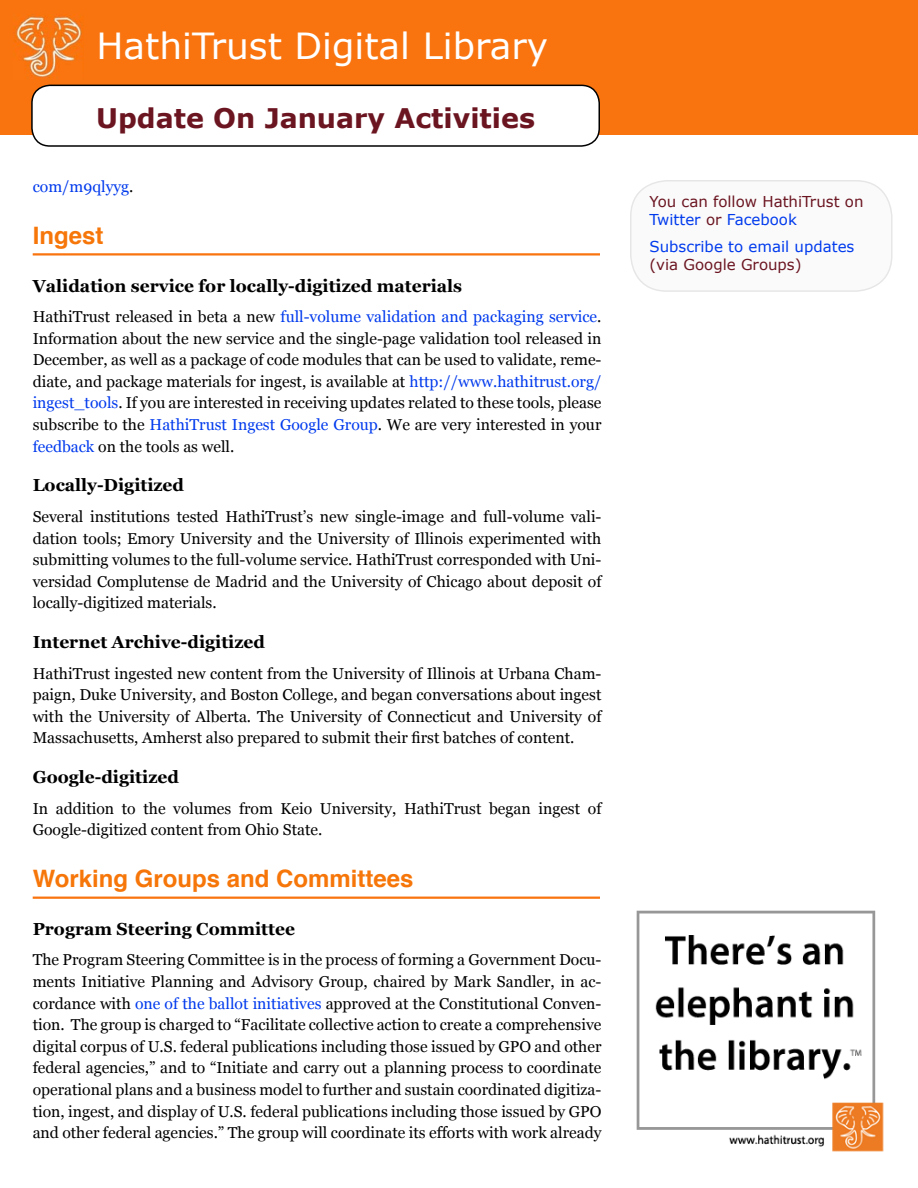
<style>
.page{position:relative;width:918px;height:1188px;background:#fff}
.page>*{position:absolute;margin:0;border:0;box-sizing:border-box;transform-origin:0 0}
.t1{font:36px "Verdana";color:#fff}
.t2{font:700 27px "Verdana";color:#6b1521}
.t3{font:700 24px "Helvetica";color:#f67609}
.t4{font:700 17.4px "Georgia";color:#000}
.t5{font:15.75px/21.6px "Georgia";color:#000;text-align:justify}
.t6{font:15.75px "Georgia";color:#003aed}
.t7{font:15px/18px "Verdana";color:#6b1521}
.t8{font:15px "Verdana";color:#003aed}
.s1{color:#000}
.s2{color:#003aed}
</style>
<div class="page">
<hr style="left:33px;top:253px;width:567px;height:3px;background:#f9740f">
<hr style="left:33px;top:897px;width:567px;height:2px;background:#f9740f">
<img style="left:636px;top:910px;width:248px;height:242px">
<div style="left:0;top:0;width:918px;height:135px;background:#f9740f"></div>
<div style="left:32px;top:85px;width:567px;height:61px;background:#fff;border-radius:18px"></div>
<div style="left:31px;top:85px;width:569px;height:62px;border:2px solid #000;border-radius:18px"></div>
<img style="left:13px;top:14px;width:70px;height:64px">
<div style="left:631px;top:181px;width:261px;height:110px;background:#fafafa;border-radius:36px"></div>
<div style="left:630px;top:180px;width:263px;height:112px;border:2px solid #000;border-radius:36px"></div>
<h1 class="t1" style="left:97px;top:21px;width:453px">HathiTrust Digital Library</h1>
<h2 class="t2" style="left:96px;top:99px;width:440px">Update On January Activities</h2>
<p class="t6" style="left:33px;top:175px;width:102px">com/m9qlyyg<span class="s1">.</span></p>
<h3 class="t3" style="left:33px;top:216px;width:72px">Ingest</h3>
<p class="t4" style="left:33px;top:272px;width:431px">Validation service for locally-digitized materials</p>
<p class="t5" style="left:33px;top:305px;width:570px">HathiTrust released in beta a new <span class="s2">full-volume validation and packaging service</span>.<br>Information about the new service and the single-page validation tool released in December, as well as a package of code modules that can be used to validate, reme&shy;diate, and package materials for ingest, is available at <span class="s2">http://www.hathitrust.org/ ingest_tools</span>. If you are interested in receiving updates related to these tools, please subscribe to the <span class="s2">HathiTrust Ingest Google Group</span>. We are very interested in your <span class="s2">feedback</span> on the tools as well.</p>
<p class="t4" style="left:33px;top:472px;width:153px">Locally-Digitized</p>
<p class="t5" style="left:33px;top:505px;width:570px">Several institutions tested HathiTrust’s new single-image and full-volume vali&shy;dation tools; Emory University and the University of Illinois experimented with submitting volumes to the full-volume service. HathiTrust corresponded with Uni&shy;versidad Complutense de Madrid and the University of Chicago about deposit of locally-digitized materials.</p>
<p class="t4" style="left:33px;top:629px;width:234px">Internet Archive-digitized</p>
<p class="t5" style="left:33px;top:662px;width:570px">HathiTrust ingested new content from the University of Illinois at Urbana Cham&shy;paign, Duke University, and Boston College, and began conversations about ingest with the University of Alberta. The University of Connecticut and University of Massachusetts, Amherst also prepared to submit their first batches of content.</p>
<p class="t4" style="left:33px;top:764px;width:148px">Google-digitized</p>
<p class="t5" style="left:33px;top:797px;width:570px">In addition to the volumes from Keio University, HathiTrust began ingest of<br>Google-digitized content from Ohio State.</p>
<h3 class="t3" style="left:33px;top:859px;width:382px">Working Groups and Committees</h3>
<p class="t4" style="left:33px;top:916px;width:264px">Program Steering Committee</p>
<p class="t5" style="left:33px;top:949px;width:570px">The Program Steering Committee is in the process of forming a Government Docu&shy;ments Initiative Planning and Advisory Group, chaired by Mark Sandler, in ac&shy;cordance with <span class="s2">one of the ballot initiatives</span> approved at the Constitutional Conven&shy;tion. The group is charged to “Facilitate collective action to create a comprehensive digital corpus of U.S. federal publications including those issued by GPO and other federal agencies,” and to “Initiate and carry out a planning process to coordinate operational plans and a business model to further and sustain coordinated digitiza&shy;tion, ingest, and display of U.S. federal publications including those issued by GPO and other federal agencies.” The group will coordinate its efforts with work already</p>
<p class="t7" style="left:649px;top:192px;width:216px">You can follow HathiTrust on<br><span class="s2">Twitter</span> or <span class="s2">Facebook</span></p>
<p class="t8" style="left:649px;top:236px;width:207px">Subscribe to email updates</p>
<p class="t7" style="left:649px;top:255px;width:154px">(via Google Groups)</p>
</div>
